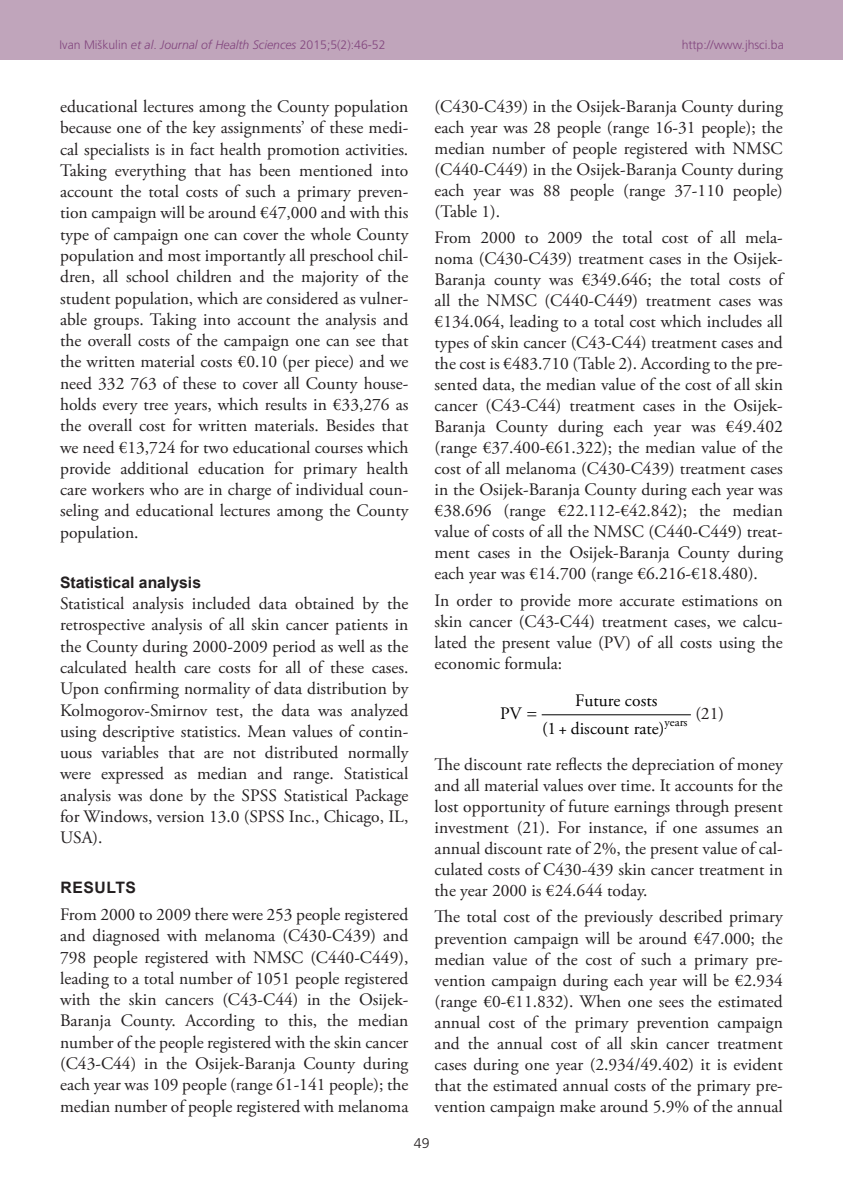
<style>
.page{position:relative;width:843px;height:1191px;background:#fff}
.page>*{position:absolute;margin:0;border:0;box-sizing:border-box;transform-origin:0 0}
.TX{font:17.5px/21.3px "Adobe Garamond Pro";color:#231f20;text-align:justify}
.t1{font:17.5px/28.3px "Adobe Garamond Pro";color:#000}
.EQN{font:17.5px "Adobe Garamond Pro";color:#231f20}
.t2{font:700 15.75px "Arial";color:#231f20}
.t3{font:700 15.75px "Arial";letter-spacing:.035em;color:#231f20}
.t4{font:300 14px "Frutiger CE";color:#231f20}
.t5{font:300 12.25px "Frutiger CE";color:#82467e}
.t6{font:12.25px "Adobe Garamond Pro";color:#000}
.s1{font-style:italic}
</style>
<div class="page">
<div style="left:0;top:0;width:843px;height:60px;background:#c0a5bb"></div>
<hr style="left:542px;top:714px;width:149px;height:1px;background:#000">
<p class="t5" style="left:60px;top:37px;width:328px">Ivan Miškulin <span class="s1">et al</span>. <span class="s1">Journal of Health Sciences</span> 2015;5(2):46-52</p>
<p class="t5" style="left:682px;top:37px;width:104px">http://www.jhsci.ba</p>
<p class="TX" style="left:60px;top:96px;width:350px">educational lectures among the County population because one of the key assignments’ of these medi&shy;cal specialists is in fact health promotion activities.<br>Taking everything that has been mentioned into account the total costs of such a primary preven&shy;tion campaign will be around €47,000 and with this type of campaign one can cover the whole County population and most importantly all preschool chil&shy;dren, all school children and the majority of the student population, which are considered as vulner&shy;able groups. Taking into account the analysis and the overall costs of the campaign one can see that the written material costs €0.10 (per piece) and we need 332 763 of these to cover all County house&shy;holds every tree years, which results in €33,276 as the overall cost for written materials. Besides that we need €13,724 for two educational courses which provide additional education for primary health care workers who are in charge of individual coun&shy;seling and educational lectures among the County population.</p>
<h2 class="t2" style="left:60px;top:571px;width:142px">Statistical analysis</h2>
<p class="TX" style="left:60px;top:593px;width:350px">Statistical analysis included data obtained by the retrospective analysis of all skin cancer patients in the County during 2000-2009 period as well as the calculated health care costs for all of these cases.<br>Upon confirming normality of data distribution by Kolmogorov-Smirnov test, the data was analyzed using descriptive statistics. Mean values of contin&shy;uous variables that are not distributed normally were expressed as median and range. Statistical analysis was done by the SPSS Statistical Package for Windows, version 13.0 (SPSS Inc., Chicago, IL, USA).</p>
<h1 class="t3" style="left:60px;top:877px;width:77px">RESULTS</h1>
<p class="TX" style="left:60px;top:904px;width:350px">From 2000 to 2009 there were 253 people registered and diagnosed with melanoma (C430-C439) and 798 people registered with NMSC (C440-C449), leading to a total number of 1051 people registered with the skin cancers (C43-C44) in the Osijek-Baranja County. According to this, the median number of the people registered with the skin cancer (C43-C44) in the Osijek-Baranja County during each year was 109 people (range 61-141 people); the median number of people registered with melanoma</p>
<p class="TX" style="left:435px;top:97px;width:350px">(C430-C439) in the Osijek-Baranja County during each year was 28 people (range 16-31 people); the median number of people registered with NMSC (C440-C449) in the Osijek-Baranja County during each year was 88 people (range 37-110 people) (Table 1).</p>
<p class="TX" style="left:435px;top:228px;width:350px">From 2000 to 2009 the total cost of all mela&shy;noma (C430-C439) treatment cases in the Osijek-Baranja county was €349.646; the total costs of all the NMSC (C440-C449) treatment cases was €134.064, leading to a total cost which includes all types of skin cancer (C43-C44) treatment cases and the cost is €483.710 (Table 2). According to the pre&shy;sented data, the median value of the cost of all skin cancer (C43-C44) treatment cases in the Osijek-Baranja County during each year was €49.402 (range €37.400-€61.322); the median value of the cost of all melanoma (C430-C439) treatment cases in the Osijek-Baranja County during each year was €38.696 (range €22.112-€42.842); the median value of costs of all the NMSC (C440-C449) treat&shy;ment cases in the Osijek-Baranja County during each year was €14.700 (range €6.216-€18.480).</p>
<p class="TX" style="left:435px;top:590px;width:350px">In order to provide more accurate estimations on skin cancer (C43-C44) treatment cases, we calcu&shy;lated the present value (PV) of all costs using the economic formula:</p>
<p class="t1" style="left:500px;top:700px;width:23px">PV</p>
<p class="t1" style="left:542px;top:687px;width:124px;text-indent:33px">Future costs (1 + discount rate)</p>
<p class="EQN" style="left:695px;top:703px;width:30px">(21)</p>
<p class="TX" style="left:435px;top:755px;width:350px">The discount rate reflects the depreciation of money and all material values over time. It accounts for the lost opportunity of future earnings through present investment (21). For instance, if one assumes an annual discount rate of 2%, the present value of cal&shy;culated costs of C430-439 skin cancer treatment in the year 2000 is €24.644 today.</p>
<p class="TX" style="left:435px;top:907px;width:350px">The total cost of the previously described primary prevention campaign will be around €47.000; the median value of the cost of such a primary pre&shy;vention campaign during each year will be €2.934 (range €0-€11.832). When one sees the estimated annual cost of the primary prevention campaign and the annual cost of all skin cancer treatment cases during one year (2.934/49.402) it is evident that the estimated annual costs of the primary pre&shy;vention campaign make around 5.9% of the annual</p>
<p class="t6" style="left:664px;top:715px;width:25px">years</p>
<p class="t4" style="left:414px;top:1134px;width:17px">49</p>
</div>
